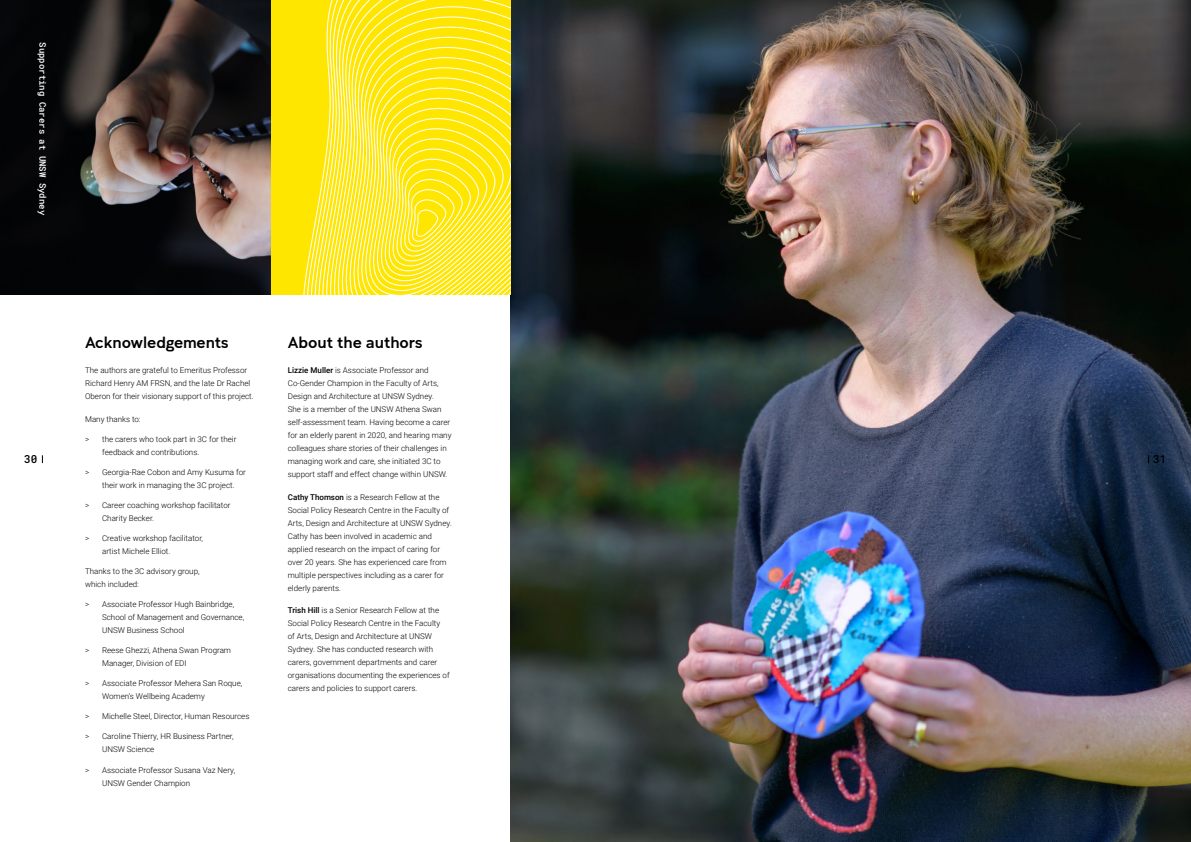
<style>
.page{position:relative;width:1191px;height:842px;background:#fff}
.page>*{position:absolute;margin:0;border:0;box-sizing:border-box;transform-origin:0 0}
.t1{font:16px "Clancy";color:#000}
.t2{font:500 11px "Roboto Mono";color:#000}
.t3{font:500 9px "Roboto Mono";color:#fff}
.t4{font:300 8px/13px "Roboto";color:#000}
.s1{font-weight:500}
</style>
<div class="page">
<img style="left:510px;top:0;width:681px;height:842px">
<img style="left:0;top:0;width:271px;height:294px">
<div style="left:271px;top:0;width:239px;height:295px;background:#ffe600"></div>
<svg style="left:303px;top:0;width:207px;height:295px"></svg>
<p class="t3" style="left:49px;top:42px;width:174px;rotate:90deg">Supporting Carers at UNSW Sydney</p>
<h1 class="t1" style="left:85px;top:333px;width:145px">Acknowledgements</h1>
<p class="t4" style="left:85px;top:363px;width:170px">The authors are grateful to Emeritus Professor<br>Richard Henry AM FRSN, and the late Dr Rachel<br>Oberon for their visionary support of this project.</p>
<p class="t4" style="left:85px;top:412px;width:57px">Many thanks to:</p>
<p class="t4" style="left:102px;top:432px;width:136px;text-indent:-17px">&gt; the carers who took part in 3C for their feedback and contributions.</p>
<p class="t4" style="left:102px;top:465px;width:145px;text-indent:-17px">&gt; Georgia-Rae Cobon and Amy Kusuma for their work in managing the 3C project.</p>
<p class="t4" style="left:102px;top:498px;width:130px;text-indent:-17px">&gt; Career coaching workshop facilitator<br>Charity Becker.</p>
<p class="t4" style="left:102px;top:531px;width:103px;text-indent:-17px">&gt; Creative workshop facilitator, artist Michele Elliot.</p>
<p class="t4" style="left:85px;top:564px;width:116px">Thanks to the 3C advisory group, which included:</p>
<p class="t4" style="left:102px;top:597px;width:144px;text-indent:-17px">&gt; Associate Professor Hugh Bainbridge,<br>School of Management and Governance,<br>UNSW Business School</p>
<p class="t4" style="left:102px;top:643px;width:130px;text-indent:-17px">&gt; Reese Ghezzi, Athena Swan Program<br>Manager, Division of EDI</p>
<p class="t4" style="left:102px;top:677px;width:142px;text-indent:-17px">&gt; Associate Professor Mehera San Roque,<br>Women’s Wellbeing Academy</p>
<p class="t4" style="left:85px;top:710px;width:166px">&gt; Michelle Steel, Director, Human Resources</p>
<p class="t4" style="left:102px;top:730px;width:133px;text-indent:-17px">&gt; Caroline Thierry, HR Business Partner,<br>UNSW Science</p>
<p class="t4" style="left:102px;top:763px;width:135px;text-indent:-17px">&gt; Associate Professor Susana Vaz Nery,<br>UNSW Gender Champion</p>
<h1 class="t1" style="left:288px;top:333px;width:136px">About the authors</h1>
<p class="t4" style="left:288px;top:363px;width:165px"><span class="s1">Lizzie Muller</span> is Associate Professor and Co-Gender Champion in the Faculty of Arts, Design and Architecture at UNSW Sydney.<br>She is a member of the UNSW Athena Swan self-assessment team. Having become a carer for an elderly parent in 2020, and hearing many colleagues share stories of their challenges in managing work and care, she initiated 3C to support staff and effect change within UNSW.</p>
<p class="t4" style="left:288px;top:490px;width:166px"><span class="s1">Cathy Thomson</span> is a Research Fellow at the Social Policy Research Centre in the Faculty of Arts, Design and Architecture at UNSW Sydney.<br>Cathy has been involved in academic and applied research on the impact of caring for over 20 years. She has experienced care from multiple perspectives including as a carer for elderly parents.</p>
<p class="t4" style="left:288px;top:604px;width:163px"><span class="s1">Trish Hill</span> is a Senior Research Fellow at the Social Policy Research Centre in the Faculty<br>of Arts, Design and Architecture at UNSW Sydney. She has conducted research with carers, government departments and carer organisations documenting the experiences of carers and policies to support carers.</p>
<h2 class="t2" style="left:24px;top:451px;width:15px">30</h2>
<h2 class="t2" style="left:1153px;top:451px;width:15px">31</h2>
</div>
